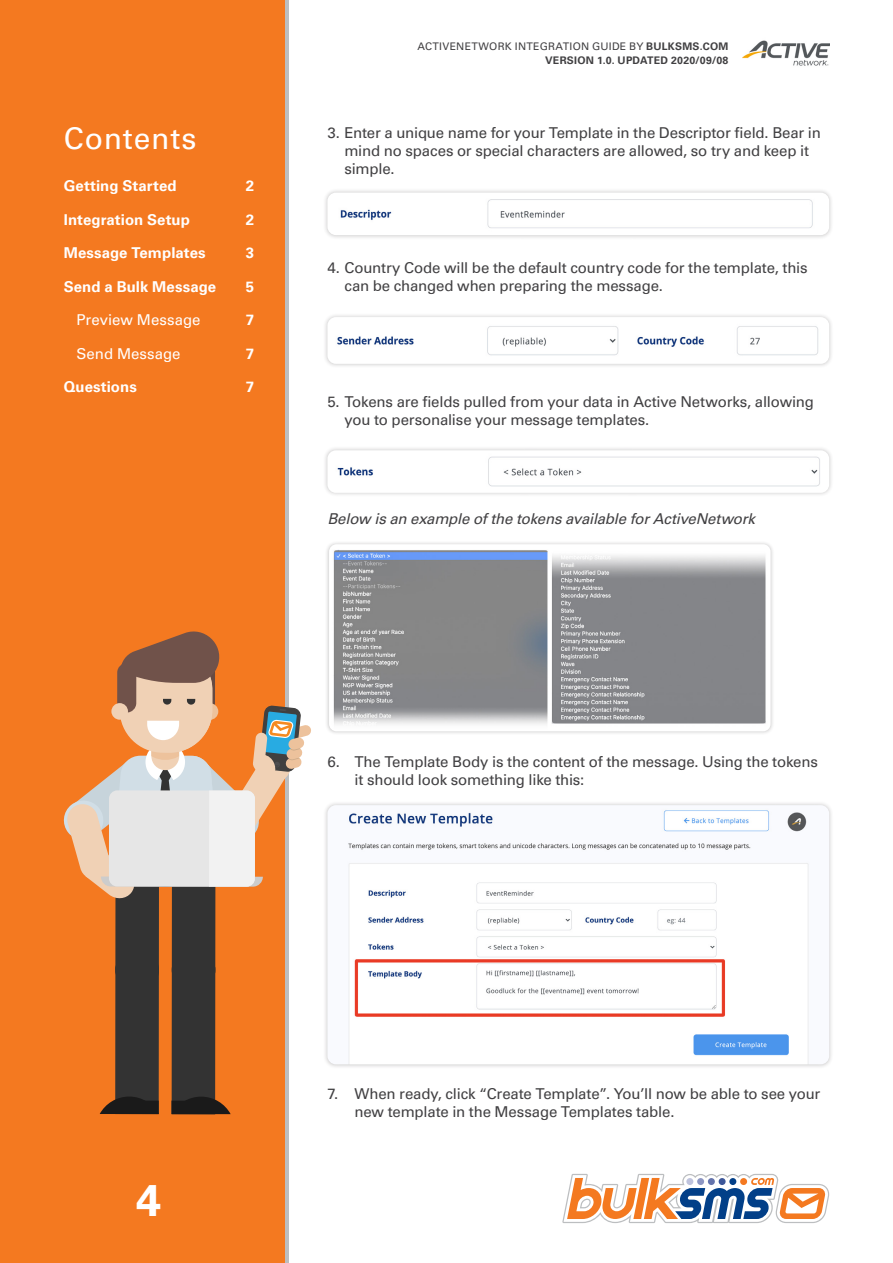
<style>
.page{position:relative;width:893px;height:1263px;background:#fff}
.page>*{position:absolute;margin:0;border:0;box-sizing:border-box;transform-origin:0 0}
.t1{font:700 45px "Univers LT Pro 65";color:#fff}
.t2{font:30px "Univers LT Pro 55 Roman";letter-spacing:.025em;color:#fff}
.t3{font:15px/18px "Univers LT Pro 55 Roman";letter-spacing:-.01em;color:#414042}
.t4{font:700 15px "Univers LT Pro 65";color:#fff}
.t5{font:italic 15px "Univers LT Pro 55";letter-spacing:-.015em;color:#414042}
.t6{font:15px "Univers LT Pro 55 Roman";color:#fff}
.t7{font:10.5px "Univers LT Pro 55 Roman";letter-spacing:.025em;color:#414042}
.t8{font:700 10.5px "Univers LT Pro 65";letter-spacing:.025em;color:#414042}
.s1{font-family:"Univers LT Pro 65";font-weight:700}
</style>
<div class="page">
<img style="left:743px;top:40px;width:86px;height:26px">
<div style="left:323px;top:446px;width:510px;height:52px;background:#f2f2f2"></div>
<img style="left:327px;top:450px;width:502px;height:43px">
<div style="left:323px;top:313px;width:510px;height:55px;background:#231f20;opacity:.25"></div>
<img style="left:327px;top:317px;width:502px;height:47px">
<div style="left:323px;top:188px;width:510px;height:52px;background:#231f20;opacity:.25"></div>
<img style="left:327px;top:193px;width:502px;height:42px">
<div style="left:325px;top:540px;width:450px;height:195px;background:#231f20;opacity:.25"></div>
<img style="left:329px;top:544px;width:442px;height:187px">
<div style="left:0;top:0;width:285px;height:1263px;background:#f47920"></div>
<div style="left:115px;top:842px;width:44px;height:149px;background:#333;border-radius:22px"></div>
<svg style="left:100px;top:948px;width:59px;height:166px"></svg>
<div style="left:172px;top:842px;width:43px;height:150px;background:#333;border-radius:22px"></div>
<svg style="left:172px;top:948px;width:59px;height:166px"></svg>
<div style="left:172px;top:1101px;width:43px;height:13px;background:#1a1a1a"></div>
<svg style="left:63px;top:626px;width:248px;height:274px"></svg>
<div style="left:323px;top:801px;width:510px;height:268px;background:#f1f0f1"></div>
<img style="left:327px;top:805px;width:502px;height:259px">
<svg style="left:562px;top:1174px;width:267px;height:49px"></svg>
<h2 class="t2" style="left:64px;top:118px;width:134px">Contents</h2>
<p class="t4" style="left:64px;top:175px;width:114px">Getting Started</p>
<p class="t4" style="left:246px;top:175px;width:10px">2</p>
<p class="t4" style="left:64px;top:209px;width:128px">Integration Setup</p>
<p class="t4" style="left:246px;top:209px;width:10px">2</p>
<p class="t4" style="left:64px;top:242px;width:144px">Message Templates</p>
<p class="t4" style="left:246px;top:242px;width:10px">3</p>
<p class="t4" style="left:64px;top:276px;width:154px">Send a Bulk Message</p>
<p class="t4" style="left:246px;top:276px;width:10px">5</p>
<p class="t6" style="left:77px;top:310px;width:126px">Preview Message</p>
<p class="t4" style="left:246px;top:309px;width:10px">7</p>
<p class="t6" style="left:77px;top:343px;width:106px">Send Message</p>
<p class="t4" style="left:246px;top:343px;width:10px">7</p>
<p class="t4" style="left:64px;top:376px;width:75px">Questions</p>
<p class="t4" style="left:246px;top:376px;width:10px">7</p>
<p class="t7" style="left:417px;top:39px;width:313px">ACTIVENETWORK INTEGRATION GUIDE BY <span class="s1">BULKSMS.COM</span></p>
<p class="t8" style="left:545px;top:53px;width:185px">VERSION 1.0. UPDATED 2020/09/08</p>
<p class="t3" style="left:344px;top:123px;width:478px;text-indent:-17px">3. Enter a unique name for your Template in the Descriptor field. Bear in mind no spaces or special characters are allowed, so try and keep it simple.</p>
<p class="t3" style="left:344px;top:258px;width:465px;text-indent:-17px">4. Country Code will be the default country code for the template, this can be changed when preparing the message.</p>
<p class="t3" style="left:344px;top:392px;width:471px;text-indent:-17px">5. Tokens are fields pulled from your data in Active Networks, allowing you to personalise your message templates.</p>
<p class="t5" style="left:327px;top:508px;width:429px">Below is an example of the tokens available for ActiveNetwork</p>
<p class="t3" style="left:354px;top:751px;width:465px;text-indent:-27px">6. The Template Body is the content of the message. Using the tokens it should look something like this:</p>
<h1 class="t1" style="left:136px;top:1168px;width:27px">4</h1>
<p class="t3" style="left:354px;top:1084px;width:467px;text-indent:-27px">7. When ready, click “Create Template”. You’ll now be able to see your new template in the Message Templates table.</p>
</div>
